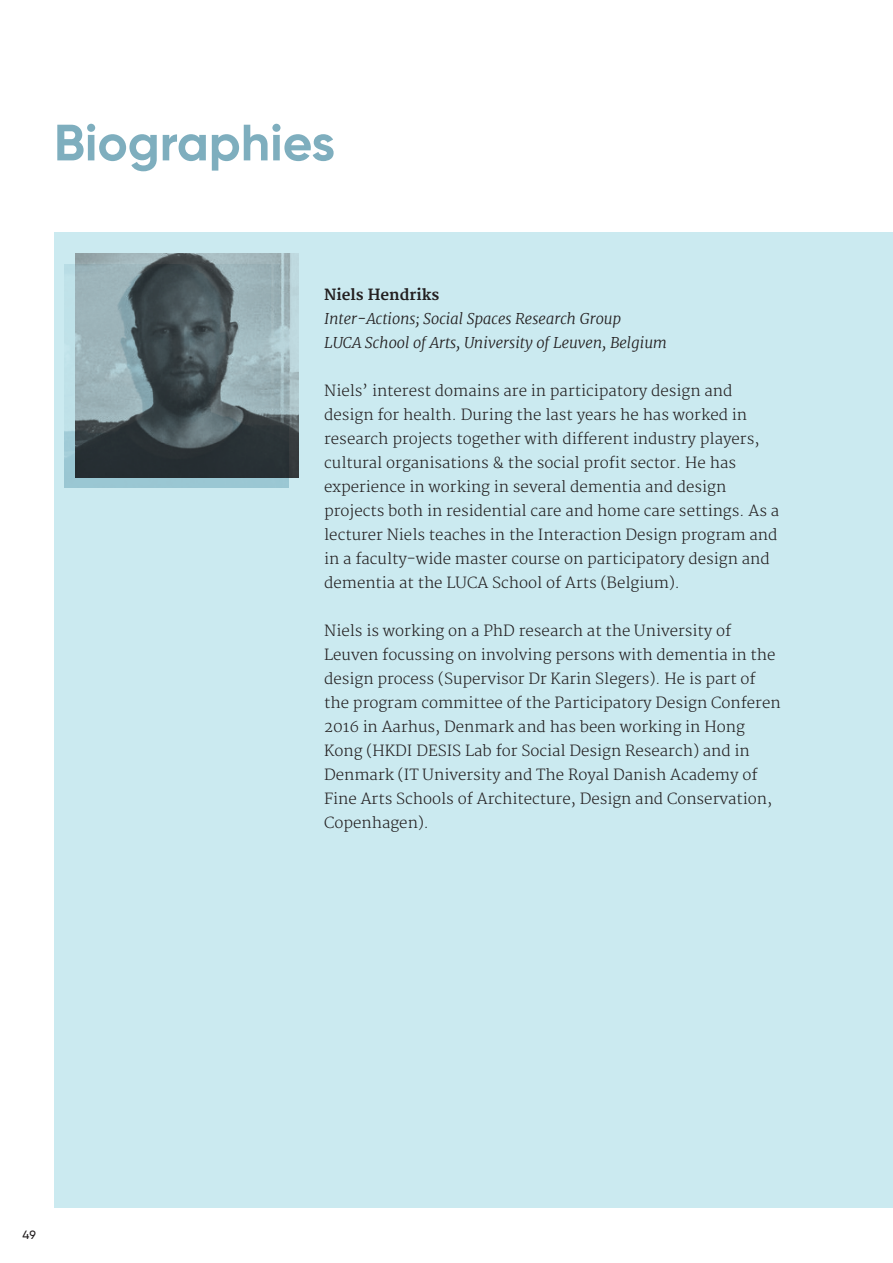
<style>
.page{position:relative;width:893px;height:1263px;background:#fff}
.page>*{position:absolute;margin:0;border:0;box-sizing:border-box;transform-origin:0 0}
.titel{font:700 51px "Gilroy";color:#7eaebe}
.t1{font:300 15px/24px "Merriweather";color:#231f20}
.t2{font:italic 300 15px "Merriweather";color:#231f20}
.t3{font:700 15px "Merriweather";color:#231f20}
.t4{font:500 12px "Gilroy";color:#231f20}
</style>
<div class="page">
<div style="left:55px;top:232px;width:838px;height:976px;background:#cbeaf0"></div>
<img style="left:75px;top:254px;width:224px;height:223px">
<img style="left:65px;top:264px;width:223px;height:224px">
<p class="titel" style="left:54px;top:111px;width:283px">Biographies</p>
<p class="t3" style="left:324px;top:286px;width:117px">Niels Hendriks</p>
<p class="t2" style="left:324px;top:309px;width:298px">Inter-Actions; Social Spaces Research Group</p>
<p class="t2" style="left:324px;top:333px;width:344px">LUCA School of Arts, University of Leuven, Belgium</p>
<p class="t1" style="left:324px;top:379px;width:457px">Niels’ interest domains are in participatory design and design for health. During the last years he has worked in research projects together with different industry players, cultural organisations &amp; the social profit sector. He has experience in working in several dementia and design projects both in residential care and home care settings. As a lecturer Niels teaches in the Interaction Design program and in a faculty-wide master course on participatory design and dementia at the LUCA School of Arts (Belgium).</p>
<p class="t1" style="left:324px;top:619px;width:458px">Niels is working on a PhD research at the University of Leuven focussing on involving persons with dementia in the design process (Supervisor Dr Karin Slegers). He is part of the program committee of the Participatory Design Conferen 2016 in Aarhus, Denmark and has been working in Hong Kong (HKDI DESIS Lab for Social Design Research) and in Denmark (IT University and The Royal Danish Academy of Fine Arts Schools of Architecture, Design and Conservation, Copenhagen).</p>
<p class="t4" style="left:23px;top:1227px;width:15px">49</p>
</div>
